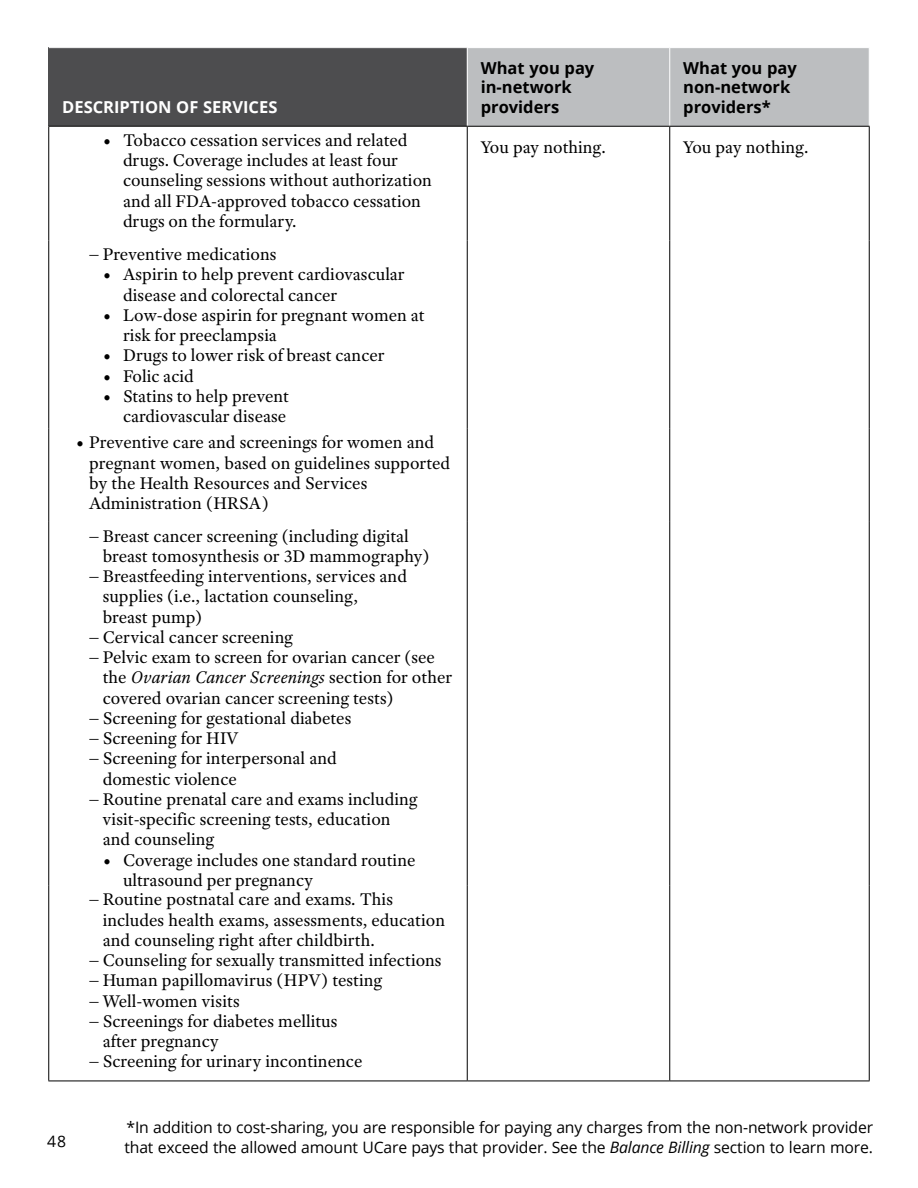
<style>
.page{position:relative;width:918px;height:1188px;background:#fff}
.page>*{position:absolute;margin:0;border:0;box-sizing:border-box;transform-origin:0 0}
.t1{font:18px/20.2px "Adobe Text Pro";color:#000}
.t2{font:italic 18px "Adobe Text Pro";color:#000}
.t3{font:700 16.5px/19.5px "Open Sans";color:#000}
.t4{font:700 16.5px "Open Sans";color:#fff}
.t5{font:15.75px/20.2px "Open Sans";letter-spacing:-.01em;color:#000}
.s1{font-style:normal}
.s2{font-style:italic}
</style>
<div class="page">
<div style="left:49px;top:48px;width:418px;height:78px;background:#4d4d4f"></div>
<div style="left:468px;top:48px;width:401px;height:78px;background:#bcbec0"></div>
<hr style="left:467px;top:127px;width:1px;height:113px;background:#000">
<hr style="left:669px;top:127px;width:1px;height:113px;background:#000">
<hr style="left:869px;top:127px;width:1px;height:113px;background:#000">
<hr style="left:467px;top:240px;width:1px;height:189px;background:#000">
<hr style="left:669px;top:240px;width:1px;height:189px;background:#000">
<hr style="left:869px;top:240px;width:1px;height:189px;background:#000">
<hr style="left:467px;top:886px;width:1px;height:195px;background:#000">
<hr style="left:669px;top:886px;width:1px;height:195px;background:#000">
<hr style="left:869px;top:886px;width:1px;height:195px;background:#000">
<hr style="left:48px;top:127px;width:1px;height:113px;background:#000">
<hr style="left:48px;top:240px;width:1px;height:189px;background:#000">
<hr style="left:48px;top:429px;width:1px;height:93px;background:#000">
<hr style="left:467px;top:429px;width:1px;height:93px;background:#000">
<hr style="left:669px;top:429px;width:1px;height:93px;background:#000">
<hr style="left:869px;top:429px;width:1px;height:93px;background:#000">
<hr style="left:48px;top:522px;width:1px;height:364px;background:#000">
<hr style="left:467px;top:522px;width:1px;height:364px;background:#000">
<hr style="left:669px;top:522px;width:1px;height:364px;background:#000">
<hr style="left:869px;top:522px;width:1px;height:364px;background:#000">
<hr style="left:669px;top:48px;width:1px;height:78px;background:#fff">
<hr style="left:48px;top:126px;width:419px;height:1px;background:#000">
<hr style="left:467px;top:126px;width:203px;height:1px;background:#000">
<hr style="left:670px;top:126px;width:200px;height:1px;background:#000">
<hr style="left:48px;top:886px;width:1px;height:195px;background:#000">
<hr style="left:48px;top:1081px;width:419px;height:1px;background:#000">
<hr style="left:467px;top:1081px;width:203px;height:1px;background:#000">
<hr style="left:670px;top:1081px;width:200px;height:1px;background:#000">
<p class="t4" style="left:62px;top:95px;width:217px">DESCRIPTION OF SERVICES</p>
<p class="t3" style="left:481px;top:58px;width:115px">What you pay in‑network providers</p>
<p class="t3" style="left:683px;top:58px;width:115px">What you pay non‑network providers*</p>
<p class="t1" style="left:123px;top:130px;width:310px;text-indent:-20px">• Tobacco cessation services and related drugs. Coverage includes at least four counseling sessions without authorization and all FDA-approved tobacco cessation drugs on the formulary.</p>
<p class="t1" style="left:481px;top:136px;width:127px">You pay nothing.</p>
<p class="t1" style="left:683px;top:136px;width:127px">You pay nothing.</p>
<p class="t1" style="left:89px;top:244px;width:189px">− Preventive medications</p>
<p class="t1" style="left:123px;top:264px;width:283px;text-indent:-20px">• Aspirin to help prevent cardiovascular disease and colorectal cancer</p>
<p class="t1" style="left:123px;top:305px;width:303px;text-indent:-20px">• Low-dose aspirin for pregnant women at risk for preeclampsia</p>
<p class="t1" style="left:103px;top:345px;width:283px">• Drugs to lower risk of breast cancer</p>
<p class="t1" style="left:103px;top:365px;width:93px">• Folic acid</p>
<p class="t1" style="left:103px;top:386px;width:188px;text-align:right">• Statins to help prevent cardiovascular disease</p>
<p class="t1" style="left:89px;top:432px;width:363px;text-indent:-14px">• Preventive care and screenings for women and pregnant women, based on guidelines supported by the Health Resources and Services Administration (HRSA)</p>
<p class="t1" style="left:89px;top:525px;width:321px">− Breast cancer screening (including digital</p>
<p class="t1" style="left:103px;top:546px;width:328px">breast tomosynthesis or 3D mammography)</p>
<p class="t1" style="left:89px;top:566px;width:319px">− Breastfeeding interventions, services and</p>
<p class="t1" style="left:103px;top:586px;width:257px">supplies (i.e., lactation counseling,</p>
<p class="t1" style="left:103px;top:606px;width:101px">breast pump)</p>
<p class="t1" style="left:89px;top:627px;width:205px">− Cervical cancer screening</p>
<p class="t1" style="left:89px;top:647px;width:347px">− Pelvic exam to screen for ovarian cancer (see</p>
<p class="t2" style="left:103px;top:666px;width:351px"><span class="s1">the</span> Ovarian Cancer Screenings <span class="s1">section for other</span></p>
<p class="t1" style="left:103px;top:687px;width:292px">covered ovarian cancer screening tests)</p>
<p class="t1" style="left:89px;top:708px;width:264px">− Screening for gestational diabetes</p>
<p class="t1" style="left:89px;top:728px;width:151px">− Screening for HIV</p>
<p class="t1" style="left:89px;top:748px;width:249px">− Screening for interpersonal and</p>
<p class="t1" style="left:103px;top:768px;width:136px">domestic violence</p>
<p class="t1" style="left:89px;top:789px;width:330px">− Routine prenatal care and exams including</p>
<p class="t1" style="left:103px;top:809px;width:289px">visit-specific screening tests, education</p>
<p class="t1" style="left:103px;top:829px;width:113px">and counseling</p>
<p class="t1" style="left:103px;top:849px;width:314px">• Coverage includes one standard routine</p>
<p class="t1" style="left:123px;top:870px;width:192px">ultrasound per pregnancy</p>
<p class="t1" style="left:89px;top:889px;width:305px">− Routine postnatal care and exams. This</p>
<p class="t1" style="left:103px;top:909px;width:344px">includes health exams, assessments, education</p>
<p class="t1" style="left:103px;top:930px;width:274px">and counseling right after childbirth.</p>
<p class="t1" style="left:89px;top:950px;width:354px">− Counseling for sexually transmitted infections</p>
<p class="t1" style="left:89px;top:970px;width:294px">− Human papillomavirus (HPV) testing</p>
<p class="t1" style="left:89px;top:990px;width:152px">− Well-women visits</p>
<p class="t1" style="left:89px;top:1011px;width:250px">− Screenings for diabetes mellitus</p>
<p class="t1" style="left:103px;top:1031px;width:117px">after pregnancy</p>
<p class="t1" style="left:89px;top:1051px;width:275px">− Screening for urinary incontinence</p>
<p class="t5" style="left:47px;top:1131px;width:20px">48</p>
<p class="t5" style="left:124px;top:1116px;width:750px">*In addition to cost-sharing, you are responsible for paying any charges from the non-network provider that exceed the allowed amount UCare pays that provider. See the <span class="s2">Balance Billing</span> section to learn more.</p>
</div>
